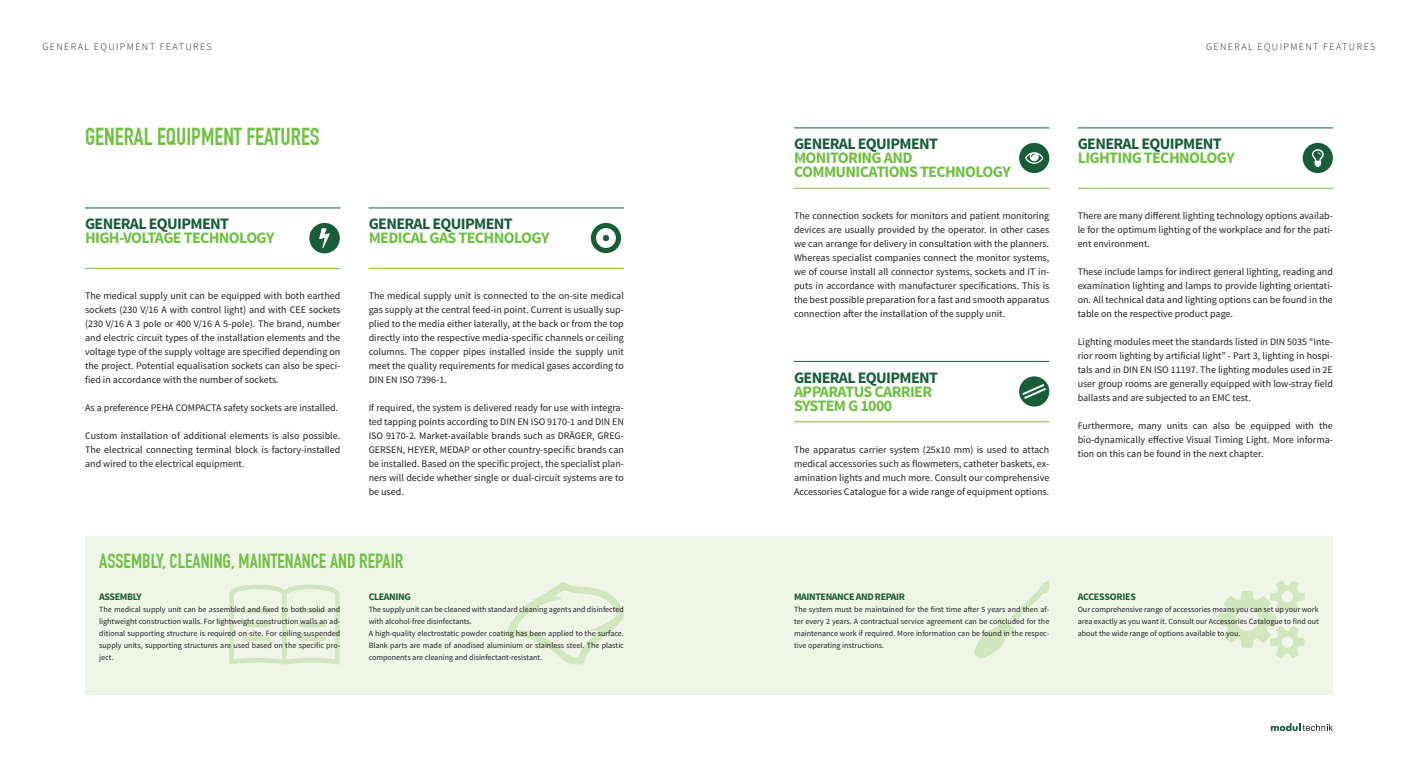
<style>
.page{position:relative;width:1418px;height:766px;background:#fff}
.page>*{position:absolute;margin:0;border:0;box-sizing:border-box;transform-origin:0 0}
.Überschrift{font:700 24px "DIN Condensed";color:#71bf44}
.Überschrift-2{font:700 20px "DIN Condensed";color:#71bf44}
.Zwischenüberschrift{font:700 16px/14px "Source Sans Pro";letter-spacing:-.04em;color:#71bf44}
.t1{font:10px/14px "Source Sans Pro";color:#231f20;text-align:justify}
.t2{font:300 10px "Source Sans Pro";letter-spacing:.14em;color:#231f20}
.Zwischenüberschrift-2{font:700 10px "Source Sans Pro";letter-spacing:-.04em;color:#195c3a}
.Zwischenüberschrift-3{font:700 10px "Source Sans Pro";letter-spacing:-.02em;color:#195c3a}
.t3{font:8px/12px "Source Sans Pro";color:#231f20;text-align:justify}
.s1{color:#195c3a}
</style>
<div class="page">
<div style="left:85px;top:536px;width:1247px;height:158px;background:#eff6e8"></div>
<hr style="left:794px;top:128px;width:255px;height:1px;background:#195c3a">
<hr style="left:794px;top:188px;width:255px;height:1px;background:#71bf44">
<hr style="left:369px;top:208px;width:255px;height:1px;background:#195c3a">
<hr style="left:369px;top:268px;width:255px;height:1px;background:#71bf44">
<hr style="left:85px;top:208px;width:255px;height:1px;background:#195c3a">
<hr style="left:85px;top:268px;width:255px;height:1px;background:#71bf44">
<hr style="left:1077px;top:128px;width:255px;height:1px;background:#195c3a">
<hr style="left:1077px;top:188px;width:255px;height:1px;background:#71bf44">
<hr style="left:794px;top:361px;width:255px;height:1px;background:#195c3a">
<hr style="left:794px;top:421px;width:255px;height:1px;background:#71bf44">
<div style="left:309px;top:223px;width:31px;height:30px;background:#195c3a;border-radius:50%"></div>
<svg style="left:319px;top:228px;width:11px;height:20px"></svg>
<div style="left:591px;top:223px;width:30px;height:30px;background:#195c3a;border-radius:50%"></div>
<div style="left:596px;top:228px;width:20px;height:20px;background:#fff;border-radius:50%"></div>
<svg style="left:603px;top:235px;width:6px;height:6px"></svg>
<div style="left:1019px;top:143px;width:30px;height:30px;background:#195c3a;border-radius:50%"></div>
<svg style="left:1025px;top:152px;width:18px;height:12px"></svg>
<div style="left:1302px;top:143px;width:30px;height:30px;background:#195c3a;border-radius:50%"></div>
<svg style="left:1311px;top:149px;width:12px;height:18px"></svg>
<div style="left:1019px;top:376px;width:30px;height:30px;background:#195c3a;border-radius:50%"></div>
<svg style="left:1022px;top:384px;width:24px;height:15px"></svg>
<svg style="left:1218px;top:580px;width:86px;height:78px"></svg>
<svg style="left:974px;top:580px;width:75px;height:78px"></svg>
<svg style="left:229px;top:584px;width:111px;height:80px"></svg>
<svg style="left:506px;top:582px;width:118px;height:82px"></svg>
<svg style="left:1270px;top:723px;width:62px;height:7px"></svg>
<p class="t2" style="left:43px;top:41px;width:171px">GENERAL EQUIPMENT FEATURES</p>
<p class="t2" style="left:1206px;top:41px;width:171px">GENERAL EQUIPMENT FEATURES</p>
<p class="Überschrift" style="left:85px;top:122px;width:236px">GENERAL EQUIPMENT FEATURES</p>
<p class="Zwischenüberschrift" style="left:85px;top:217px;width:191px"><span class="s1">GENERAL EQUIPMENT<br></span>HIGH-VOLTAGE TECHNOLOGY</p>
<p class="t1" style="left:85px;top:289px;width:257px">The medical supply unit can be equipped with both earthed sockets (230 V/16 A with control light) and with CEE sockets (230 V/16 A 3 pole or 400 V/16 A 5-pole). The brand, number and electric circuit types of the installation elements and the voltage type of the supply voltage are specified depending on the project. Potential equalisation sockets can also be speci&shy;fied in accordance with the number of sockets.</p>
<p class="t1" style="left:85px;top:401px;width:254px">As a preference PEHA COMPACTA safety sockets are installed.</p>
<p class="t1" style="left:85px;top:429px;width:257px">Custom installation of additional elements is also possible.<br>The electrical connecting terminal block is factory-installed and wired to the electrical equipment.</p>
<p class="Zwischenüberschrift" style="left:369px;top:217px;width:182px"><span class="s1">GENERAL EQUIPMENT<br></span>MEDICAL GAS TECHNOLOGY</p>
<p class="t1" style="left:369px;top:289px;width:257px">The medical supply unit is connected to the on-site medical gas supply at the central feed-in point. Current is usually sup&shy;plied to the media either laterally, at the back or from the top directly into the respective media-specific channels or ceiling columns. The copper pipes installed inside the supply unit meet the quality requirements for medical gases according to DIN EN ISO 7396-1.</p>
<p class="t1" style="left:369px;top:401px;width:257px">If required, the system is delivered ready for use with integra&shy;ted tapping points according to DIN EN ISO 9170-1 and DIN EN ISO 9170-2. Market-available brands such as DRÄGER, GREG-GERSEN, HEYER, MEDAP or other country-specific brands can be installed. Based on the specific project, the specialist plan&shy;ners will decide whether single or dual-circuit systems are to be used.</p>
<p class="Überschrift-2" style="left:99px;top:549px;width:305px">ASSEMBLY, CLEANING, MAINTENANCE AND REPAIR</p>
<p class="Zwischenüberschrift-2" style="left:99px;top:590px;width:44px">ASSEMBLY</p>
<p class="t3" style="left:99px;top:603px;width:242px">The medical supply unit can be assembled and fixed to both solid and lightweight construction walls. For lightweight construction walls an ad&shy;ditional supporting structure is required on-site. For ceiling-suspended supply units, supporting structures are used based on the specific pro&shy;ject.</p>
<p class="Zwischenüberschrift-2" style="left:369px;top:590px;width:44px">CLEANING</p>
<p class="t3" style="left:369px;top:603px;width:257px">The supply unit can be cleaned with standard cleaning agents and disinfected with alcohol-free disinfectants.</p>
<p class="t3" style="left:369px;top:627px;width:257px">A high-quality electrostatic powder coating has been applied to the surface.<br>Blank parts are made of anodised aluminium or stainless steel. The plastic components are cleaning and disinfectant-resistant.</p>
<p class="Zwischenüberschrift" style="left:794px;top:137px;width:218px"><span class="s1">GENERAL EQUIPMENT<br></span>MONITORING AND<br>COMMUNICATIONS TECHNOLOGY</p>
<p class="t1" style="left:794px;top:209px;width:257px">The connection sockets for monitors and patient monitoring devices are usually provided by the operator. In other cases we can arrange for delivery in consultation with the planners.<br>Whereas specialist companies connect the monitor systems, we of course install all connector systems, sockets and IT in&shy;puts in accordance with manufacturer specifications. This is the best possible preparation for a fast and smooth apparatus connection after the installation of the supply unit.</p>
<p class="Zwischenüberschrift" style="left:794px;top:371px;width:145px"><span class="s1">GENERAL EQUIPMENT<br></span>APPARATUS CARRIER<br>SYSTEM G 1000</p>
<p class="t1" style="left:794px;top:443px;width:257px">The apparatus carrier system (25x10 mm) is used to attach medical accessories such as flowmeters, catheter baskets, ex&shy;amination lights and much more. Consult our comprehensive Accessories Catalogue for a wide range of equipment options.</p>
<p class="Zwischenüberschrift" style="left:1077px;top:137px;width:159px"><span class="s1">GENERAL EQUIPMENT<br></span>LIGHTING TECHNOLOGY</p>
<p class="t1" style="left:1077px;top:209px;width:257px">There are many different lighting technology options availab&shy;le for the optimum lighting of the workplace and for the pati&shy;ent environment.</p>
<p class="t1" style="left:1077px;top:265px;width:257px">These include lamps for indirect general lighting, reading and examination lighting and lamps to provide lighting orientati&shy;on. All technical data and lighting options can be found in the table on the respective product page.</p>
<p class="t1" style="left:1077px;top:335px;width:257px">Lighting modules meet the standards listed in DIN 5035 “Inte&shy;rior room lighting by artificial light” - Part 3, lighting in hospi&shy;tals and in DIN EN ISO 11197. The lighting modules used in 2E user group rooms are generally equipped with low-stray field ballasts and are subjected to an EMC test.</p>
<p class="t1" style="left:1077px;top:419px;width:257px">Furthermore, many units can also be equipped with the bio-dynamically effective Visual Timing Light. More informa&shy;tion on this can be found in the next chapter.</p>
<p class="Zwischenüberschrift-2" style="left:794px;top:590px;width:112px">MAINTENANCE AND REPAIR</p>
<p class="t3" style="left:794px;top:603px;width:257px">The system must be maintained for the first time after 5 years and then af&shy;ter every 2 years. A contractual service agreement can be concluded for the maintenance work if required. More information can be found in the respec&shy;tive operating instructions.</p>
<p class="Zwischenüberschrift-3" style="left:1077px;top:590px;width:60px">ACCESSORIES</p>
<p class="t3" style="left:1077px;top:603px;width:242px">Our comprehensive range of accessories means you can set up your work area exactly as you want it. Consult our Accessories Catalogue to find out about the wide range of options available to you.</p>
</div>
